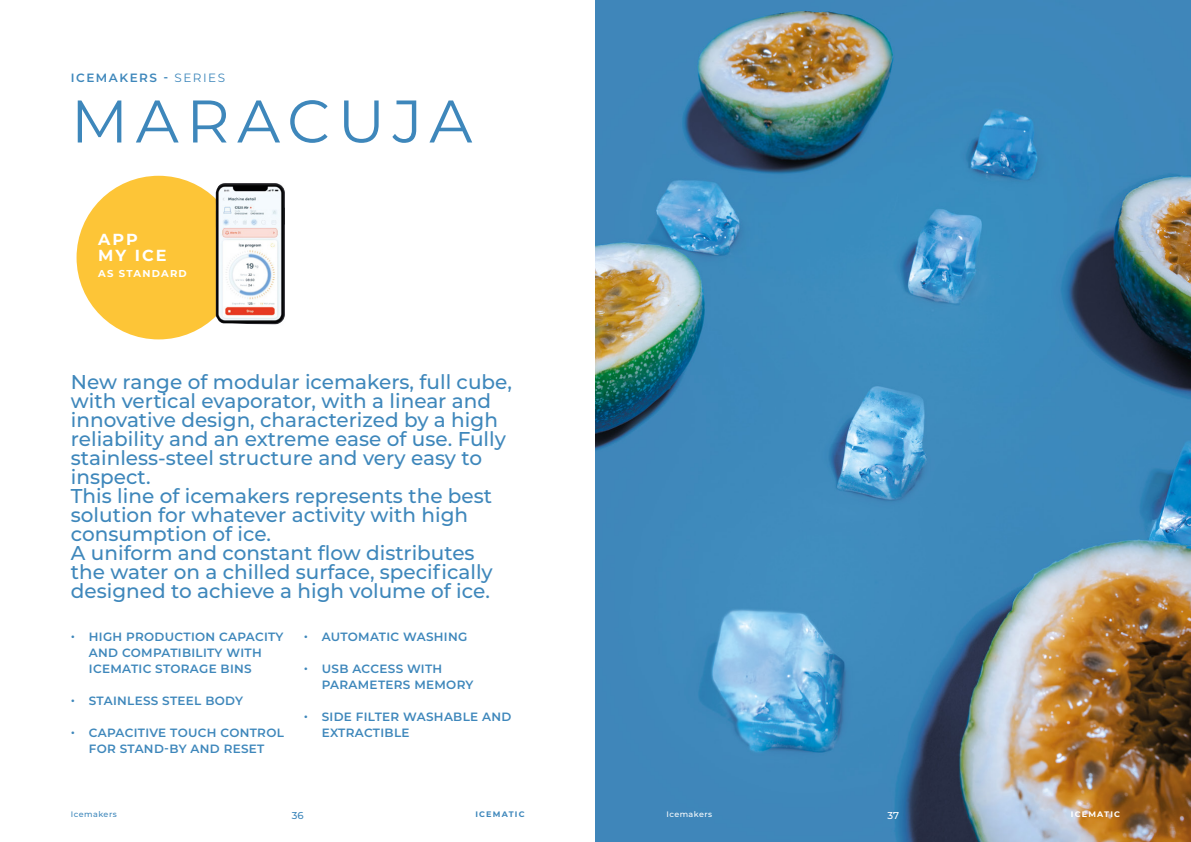
<style>
.page{position:relative;width:1191px;height:842px;background:#fff}
.page>*{position:absolute;margin:0;border:0;box-sizing:border-box;transform-origin:0 0}
.t1{font:60px "Montserrat";letter-spacing:.125em;color:#3e87bb}
.t2{font:500 20px/19px "Montserrat";color:#3e87bb}
.t3{font:700 16px/16px "Montserrat";letter-spacing:.125em;color:#fff}
.t4{font:600 12px/16px "Montserrat";letter-spacing:.025em;color:#3e87bb}
.t5{font:600 12px "Montserrat";letter-spacing:.125em;color:#3e87bb}
.t6{font:700 10px "Montserrat";letter-spacing:.125em;color:#fff}
.t7{font:500 10px "Montserrat";color:#3e87bb}
.t8{font:500 10px "Montserrat";color:#fff}
.t9{font:500 8px "Montserrat";letter-spacing:.06em;color:#3e87bb}
.t10{font:500 8px "Montserrat";letter-spacing:.06em;color:#fff}
.t11{font:700 8px "Montserrat";letter-spacing:.15em;color:#3e87bb}
.t12{font:700 8px "Montserrat";letter-spacing:.15em;color:#fff}
.s1{font-weight:400}
</style>
<div class="page">
<img style="left:595px;top:0;width:596px;height:842px">
<div style="left:77px;top:176px;width:164px;height:163px;background:#fdc537;border-radius:50%"></div>
<img style="left:216px;top:183px;width:69px;height:142px">
<p class="t5" style="left:71px;top:70px;width:156px">ICEMAKERS - <span class="s1">SERIES</span></p>
<h1 class="t1" style="left:71px;top:80px;width:403px">MARACUJA</h1>
<p class="t3" style="left:98px;top:231px;width:70px">APP<br>MY ICE</p>
<p class="t6" style="left:98px;top:267px;width:90px">AS STANDARD</p>
<p class="t2" style="left:71px;top:371px;width:442px">New range of modular icemakers, full cube, with vertical evaporator, with a linear and innovative design, characterized by a high reliability and an extreme ease of use. Fully stainless-steel structure and very easy to inspect.<br>This line of icemakers represents the best solution for whatever activity with high consumption of ice.<br>A uniform and constant flow distributes the water on a chilled surface, specifically designed to achieve a high volume of ice.</p>
<p class="t4" style="left:89px;top:628px;width:196px;text-indent:-18px">• HIGH PRODUCTION CAPACITY<br>AND COMPATIBILITY WITH<br>ICEMATIC STORAGE BINS</p>
<p class="t4" style="left:71px;top:692px;width:174px">• STAINLESS STEEL BODY</p>
<p class="t4" style="left:71px;top:724px;width:215px;text-align:center">• CAPACITIVE TOUCH CONTROL<br>FOR STAND-BY AND RESET</p>
<p class="t4" style="left:304px;top:628px;width:165px">• AUTOMATIC WASHING</p>
<p class="t4" style="left:322px;top:660px;width:153px;text-indent:-18px">• USB ACCESS WITH<br>PARAMETERS MEMORY</p>
<p class="t4" style="left:322px;top:708px;width:191px;text-indent:-18px">• SIDE FILTER WASHABLE AND<br>EXTRACTIBLE</p>
<p class="t9" style="left:71px;top:809px;width:47px">Icemakers</p>
<p class="t7" style="left:292px;top:808px;width:13px">36</p>
<p class="t11" style="left:475px;top:808px;width:51px">ICEMATIC</p>
<p class="t10" style="left:666px;top:809px;width:47px">Icemakers</p>
<p class="t8" style="left:887px;top:808px;width:13px">37</p>
<p class="t12" style="left:1071px;top:808px;width:51px">ICEMATIC</p>
</div>
